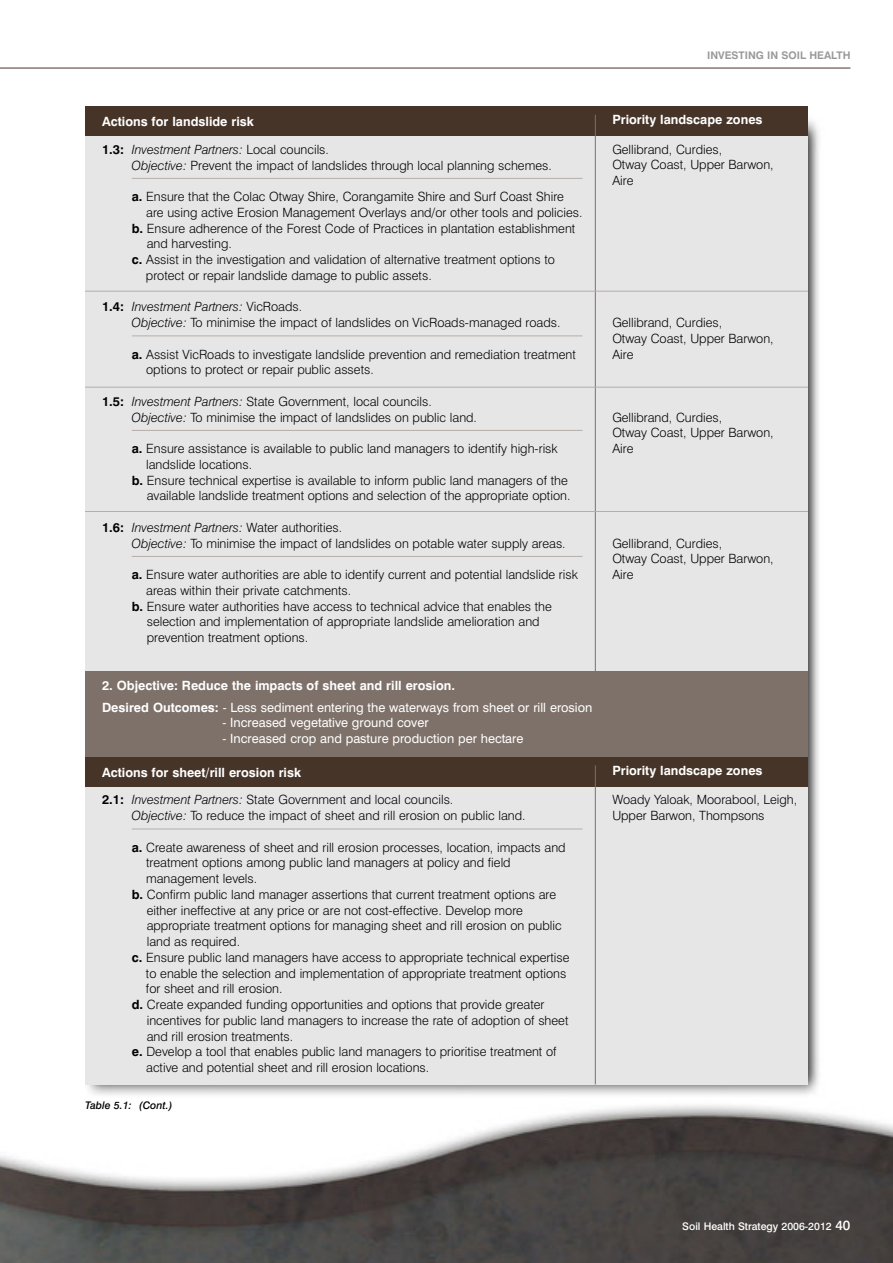
<style>
.page{position:relative;width:893px;height:1263px;background:#fff}
.page>*{position:absolute;margin:0;border:0;box-sizing:border-box;transform-origin:0 0}
.t1{font:300 12.75px/15.8px "Swiss 721 BT";color:#000}
.t2{font:700 12.75px/22.2px "Swiss 721 BT";color:#fff}
.t3{font:12.75px "Swiss 721 BT";color:#fff}
.t4{font:500 10.5px "Swiss 721 BT";color:#fff}
.t5{font:700 10.5px "Swiss 721 BT";color:#999}
.t6{font:italic 500 10.5px "Swiss 721 BT";color:#000}
.s1{font-weight:700}
.s2{font-style:italic}
.s3{font-weight:400}
.s4{font-weight:700;color:#fff}
.s5{font-size:13.5px}
</style>
<div class="page">
<img style="left:0;top:1105px;width:893px;height:158px">
<hr style="left:0;top:68px;width:850px;height:1px;background:#473428">
<img style="left:85px;top:120px;width:734px;height:975px">
<div style="left:85px;top:106px;width:723px;height:978px;background:#e6e6e6"></div>
<div style="left:85px;top:672px;width:723px;height:85px;background:#7e7169"></div>
<div style="left:85px;top:106px;width:723px;height:30px;background:#473428"></div>
<hr style="left:132px;top:178px;width:451px;height:1px;background:#b5aea9">
<hr style="left:132px;top:335px;width:451px;height:1px;background:#b5aea9">
<hr style="left:132px;top:430px;width:451px;height:1px;background:#b5aea9">
<hr style="left:132px;top:556px;width:451px;height:1px;background:#b5aea9">
<hr style="left:595px;top:115px;width:1px;height:557px;background:#7e7169">
<hr style="left:85px;top:291px;width:723px;height:1px;background:#b5aea9">
<hr style="left:85px;top:387px;width:723px;height:1px;background:#b5aea9">
<hr style="left:85px;top:511px;width:723px;height:1px;background:#b5aea9">
<div style="left:85px;top:757px;width:723px;height:30px;background:#473428"></div>
<hr style="left:132px;top:829px;width:451px;height:1px;background:#b5aea9">
<hr style="left:595px;top:765px;width:1px;height:319px;background:#7e7169">
<p class="t5" style="left:707px;top:51px;width:145px">INVESTING IN SOIL HEALTH</p>
<p class="t2" style="left:102px;top:112px;width:153px">Actions for landslide risk</p>
<p class="t1" style="left:132px;top:143px;width:422px;text-indent:-29px"><span class="s1">1.3:</span> <span class="s2">Investment Partners:</span> Local councils.<br><span class="s2">Objective:</span> Prevent the impact of landslides through local planning schemes.</p>
<p class="t1" style="left:132px;top:190px;width:434px"><span class="s1">a.</span> Ensure that the Colac Otway Shire, Corangamite Shire and Surf Coast Shire</p>
<p class="t1" style="left:146px;top:206px;width:438px">are using active Erosion Management Overlays and/or other tools and policies.</p>
<p class="t1" style="left:132px;top:221px;width:445px"><span class="s1">b.</span> Ensure adherence of the Forest Code of Practices in plantation establishment</p>
<p class="t1" style="left:147px;top:237px;width:87px">and harvesting.</p>
<p class="t1" style="left:132px;top:253px;width:425px"><span class="s1">c.</span> Assist in the investigation and validation of alternative treatment options to</p>
<p class="t1" style="left:146px;top:269px;width:287px">protect or repair landslide damage to public assets.</p>
<p class="t1" style="left:132px;top:300px;width:430px;text-indent:-29px"><span class="s1">1.4:</span> <span class="s2">Investment Partners:</span> VicRoads.<br><span class="s2">Objective:</span> To minimise the impact of landslides on VicRoads-managed roads.</p>
<p class="t1" style="left:146px;top:347px;width:431px;text-indent:-14px"><span class="s1">a.</span> Assist VicRoads to investigate landslide prevention and remediation treatment options to protect or repair public assets.</p>
<p class="t1" style="left:132px;top:395px;width:347px;text-indent:-29px"><span class="s1">1.5:</span> <span class="s2">Investment Partners:</span> State Government, local councils.<br><span class="s2">Objective:</span> To minimise the impact of landslides on public land.</p>
<p class="t1" style="left:132px;top:442px;width:427px"><span class="s1">a.</span> Ensure assistance is available to public land managers to identify high-risk</p>
<p class="t1" style="left:146px;top:458px;width:107px">landslide locations.</p>
<p class="t1" style="left:132px;top:473px;width:438px"><span class="s1">b.</span> Ensure technical expertise is available to inform public land managers of the</p>
<p class="t1" style="left:147px;top:489px;width:425px">available landslide treatment options and selection of the appropriate option.</p>
<p class="t1" style="left:132px;top:521px;width:436px;text-indent:-29px"><span class="s1">1.6:</span> <span class="s2">Investment Partners:</span> Water authorities.<br><span class="s2">Objective:</span> To minimise the impact of landslides on potable water supply areas.</p>
<p class="t1" style="left:132px;top:568px;width:448px"><span class="s1">a.</span> Ensure water authorities are able to identify current and potential landslide risk</p>
<p class="t1" style="left:146px;top:584px;width:206px">areas within their private catchments.</p>
<p class="t1" style="left:132px;top:599px;width:422px"><span class="s1">b.</span> Ensure water authorities have access to technical advice that enables the</p>
<p class="t1" style="left:147px;top:615px;width:394px">selection and implementation of appropriate landslide amelioration and</p>
<p class="t1" style="left:147px;top:631px;width:163px">prevention treatment options.</p>
<p class="t2" style="left:102px;top:675px;width:492px">2. Objective: Reduce the impacts of sheet and rill erosion.<br>Desired Outcomes: <span class="s3">- Less sediment entering the waterways from sheet or rill erosion</span></p>
<p class="t3" style="left:222px;top:718px;width:208px">- Increased vegetative ground cover</p>
<p class="t3" style="left:222px;top:734px;width:302px">- Increased crop and pasture production per hectare</p>
<p class="t1" style="left:102px;top:760px;width:353px;line-height:27.6px"><span class="s4">Actions for sheet/rill erosion risk<br></span><span class="s1">2.1:</span> <span class="s2">Investment Partners:</span> State Government and local councils.</p>
<p class="t1" style="left:132px;top:809px;width:395px"><span class="s2">Objective:</span> To reduce the impact of sheet and rill erosion on public land.</p>
<p class="t1" style="left:132px;top:840px;width:435px"><span class="s1">a.</span> Create awareness of sheet and rill erosion processes, location, impacts and</p>
<p class="t1" style="left:146px;top:856px;width:366px">treatment options among public land managers at policy and field</p>
<p class="t1" style="left:146px;top:872px;width:113px">management levels.</p>
<p class="t1" style="left:132px;top:888px;width:426px"><span class="s1">b.</span> Confirm public land manager assertions that current treatment options are</p>
<p class="t1" style="left:147px;top:903px;width:378px">either ineffective at any price or are not cost-effective. Develop more</p>
<p class="t1" style="left:147px;top:919px;width:416px">appropriate treatment options for managing sheet and rill erosion on public</p>
<p class="t1" style="left:147px;top:935px;width:95px">land as required.</p>
<p class="t1" style="left:132px;top:951px;width:439px"><span class="s1">c.</span> Ensure public land managers have access to appropriate technical expertise</p>
<p class="t1" style="left:146px;top:966px;width:422px">to enable the selection and implementation of appropriate treatment options</p>
<p class="t1" style="left:146px;top:982px;width:138px">for sheet and rill erosion.</p>
<p class="t1" style="left:132px;top:998px;width:414px"><span class="s1">d.</span> Create expanded funding opportunities and options that provide greater</p>
<p class="t1" style="left:147px;top:1014px;width:423px">incentives for public land managers to increase the rate of adoption of sheet</p>
<p class="t1" style="left:147px;top:1029px;width:148px">and rill erosion treatments.</p>
<p class="t1" style="left:132px;top:1045px;width:426px"><span class="s1">e.</span> Develop a tool that enables public land managers to prioritise treatment of</p>
<p class="t1" style="left:146px;top:1061px;width:285px">active and potential sheet and rill erosion locations.</p>
<p class="t6" style="left:85px;top:1101px;width:89px">Table 5.1: (Cont.)</p>
<p class="t2" style="left:612px;top:110px;width:152px">Priority landscape zones</p>
<p class="t1" style="left:612px;top:143px;width:163px">Gellibrand, Curdies,<br>Otway Coast, Upper Barwon,<br>Aire</p>
<p class="t1" style="left:612px;top:316px;width:163px">Gellibrand, Curdies,<br>Otway Coast, Upper Barwon,<br>Aire</p>
<p class="t1" style="left:612px;top:410px;width:163px">Gellibrand, Curdies,<br>Otway Coast, Upper Barwon,<br>Aire</p>
<p class="t1" style="left:612px;top:536px;width:163px">Gellibrand, Curdies,<br>Otway Coast, Upper Barwon,<br>Aire</p>
<p class="t2" style="left:612px;top:760px;width:152px">Priority landscape zones</p>
<p class="t1" style="left:612px;top:793px;width:186px">Woady Yaloak, Moorabool, Leigh,<br>Upper Barwon, Thompsons</p>
<p class="t4" style="left:682px;top:1222px;width:170px">Soil Health Strategy 2006-2012 <span class="s5">40</span></p>
</div>
